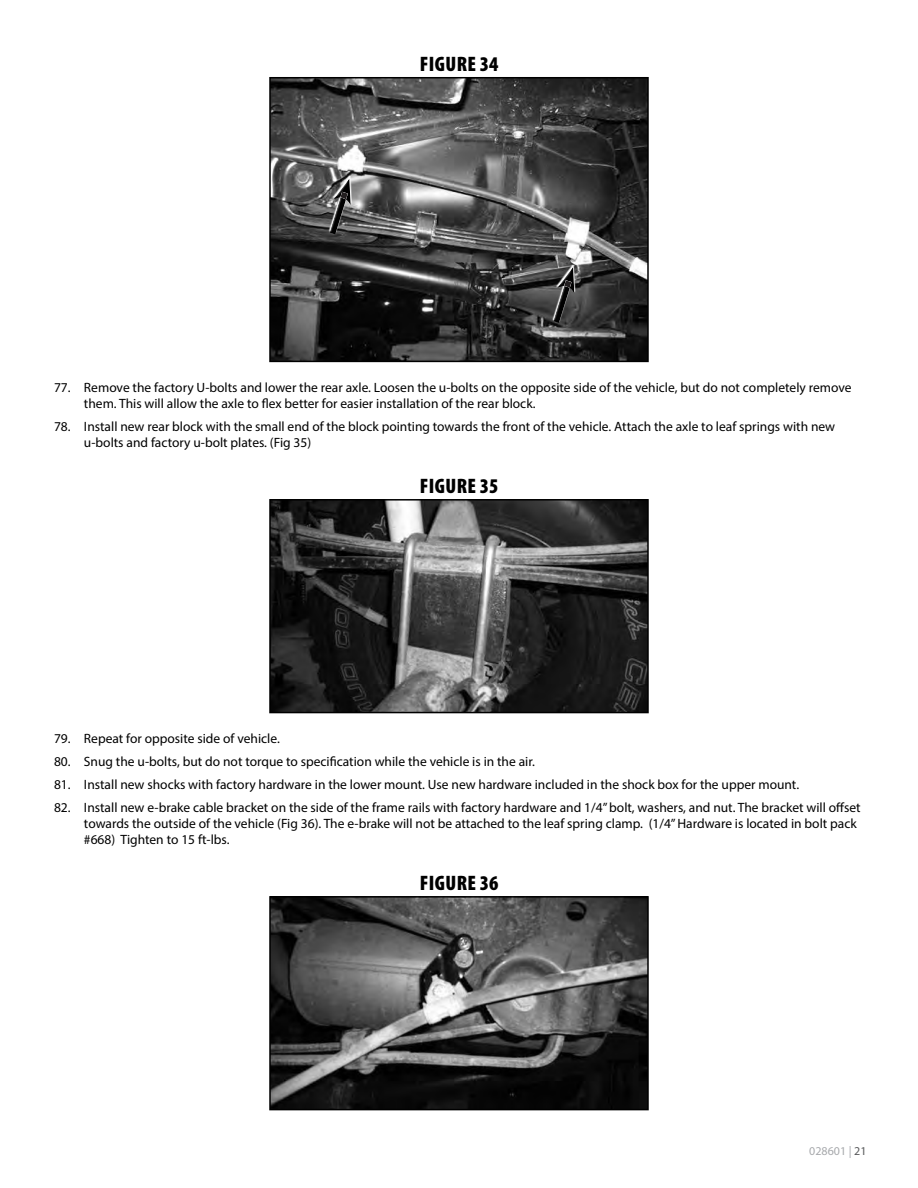
<style>
.page{position:relative;width:918px;height:1188px;background:#fff}
.page>*{position:absolute;margin:0;border:0;box-sizing:border-box;transform-origin:0 0}
.t1{font:900 condensed 21px "Myriad Pro";letter-spacing:.02em;color:#000}
.t2{font:13.5px/16.2px "Myriad Pro";color:#000}
.t3{font:12px "Myriad Pro";color:#a7a9ac}
.s1{color:#58595b}
</style>
<div class="page">
<img style="left:272px;top:80px;width:374px;height:279px">
<div style="left:269px;top:77px;width:380px;height:285px;border:2px solid #000"></div>
<svg style="left:552px;top:264px;width:24px;height:1px"></svg>
<svg style="left:544px;top:265px;width:37px;height:59px;background:#4a4a4a"></svg>
<svg style="left:328px;top:175px;width:24px;height:2px"></svg>
<svg style="left:321px;top:177px;width:36px;height:59px;background:#626262"></svg>
<img style="left:272px;top:502px;width:374px;height:208px">
<div style="left:269px;top:499px;width:380px;height:214px;border:2px solid #000"></div>
<img style="left:272px;top:899px;width:374px;height:208px">
<div style="left:269px;top:896px;width:380px;height:214px;border:2px solid #000"></div>
<h1 class="t1" style="left:420px;top:52px;width:80px">FIGURE 34</h1>
<p class="t2" style="left:84px;top:379px;width:769px;text-indent:-30px">77. Remove the factory U-bolts and lower the rear axle. Loosen the u-bolts on the opposite side of the vehicle, but do not completely remove them. This will allow the axle to flex better for easier installation of the rear block.</p>
<p class="t2" style="left:84px;top:418px;width:753px;text-indent:-30px">78. Install new rear block with the small end of the block pointing towards the front of the vehicle. Attach the axle to leaf springs with new u-bolts and factory u-bolt plates. (Fig 35)</p>
<h1 class="t1" style="left:420px;top:474px;width:80px">FIGURE 35</h1>
<p class="t2" style="left:54px;top:730px;width:227px">79. Repeat for opposite side of vehicle.</p>
<p class="t2" style="left:54px;top:753px;width:482px">80. Snug the u-bolts, but do not torque to specification while the vehicle is in the air.</p>
<p class="t2" style="left:54px;top:776px;width:747px">81. Install new shocks with factory hardware in the lower mount. Use new hardware included in the shock box for the upper mount.</p>
<p class="t2" style="left:84px;top:799px;width:778px;text-indent:-30px">82. Install new e-brake cable bracket on the side of the frame rails with factory hardware and 1/4” bolt, washers, and nut. The bracket will offset towards the outside of the vehicle (Fig 36). The e-brake will not be attached to the leaf spring clamp. (1/4” Hardware is located in bolt pack #668) Tighten to 15 ft-lbs.</p>
<h1 class="t1" style="left:420px;top:871px;width:80px">FIGURE 36</h1>
<p class="t3" style="left:809px;top:1143px;width:59px">028601 | <span class="s1">21</span></p>
</div>
